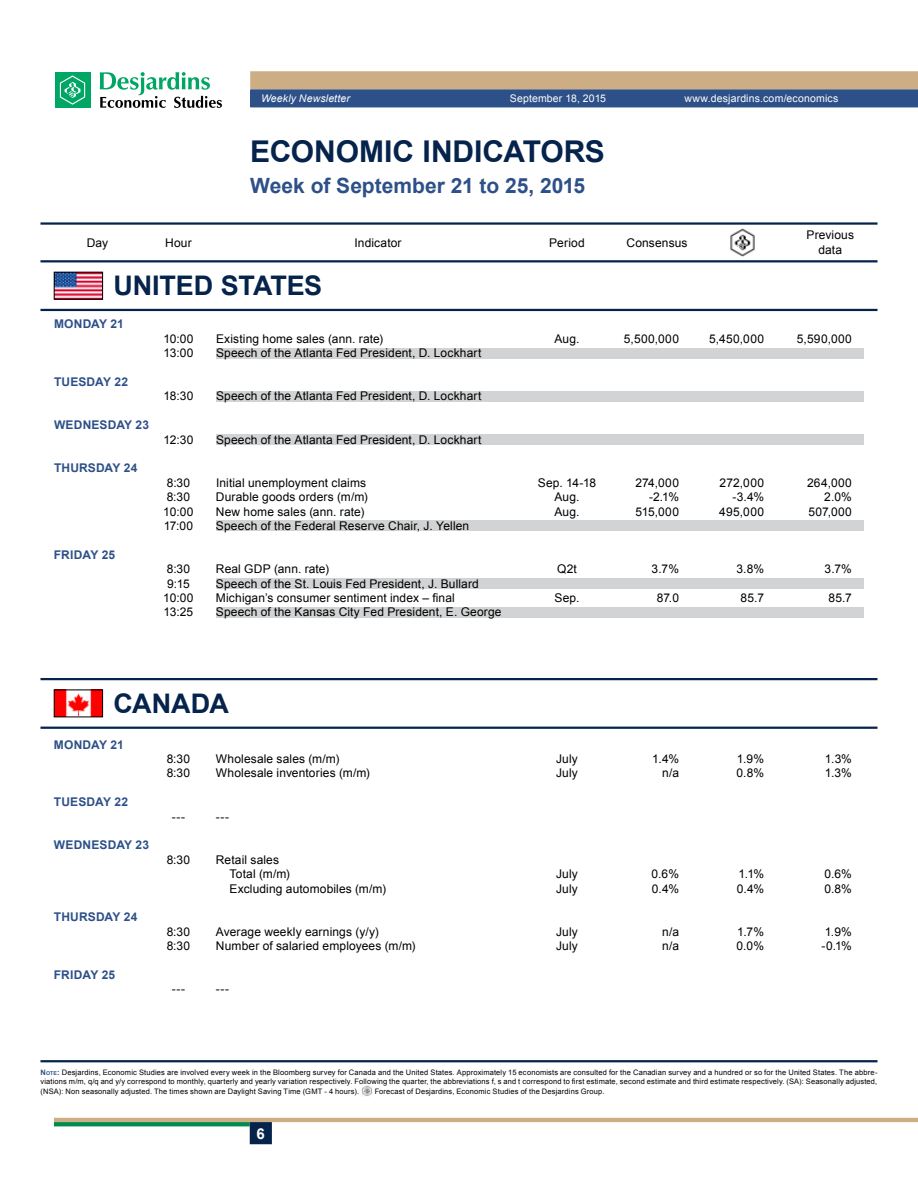
<style>
.page{position:relative;width:918px;height:1188px;background:#fff}
.page>*{position:absolute;margin:0;border:0;box-sizing:border-box;transform-origin:0 0}
.t1{font:700 30px "Arial";color:#05234b}
.t2{font:700 27px "Arial";color:#05234b}
.t3{font:700 21px "Arial";color:#2d5088}
.t4{font:700 15px "Arial";color:#fff}
.t5{font:12px/14.4px "Arial";letter-spacing:.01em;color:#000;text-align:center}
.t6{font:700 12px "Arial";letter-spacing:.02em;color:#2d5088}
.t7{font:10.5px "Arial";letter-spacing:.015em;color:#fff}
.t8{font:italic 10.5px "Arial";letter-spacing:.01em;color:#fff}
.t9{font:7.5px/9px "Arial";letter-spacing:.02em;color:#000;text-align:justify}
.s1{font-weight:700;color:#2d5088}
.s2{font-weight:700;font-size:5.25px;color:#2d5088}
</style>
<div class="page">
<hr style="left:54px;top:1118px;width:864px;height:4px;background:#cdae84">
<svg style="left:54px;top:1122px;width:196px;height:4px"></svg>
<div style="left:250px;top:1122px;width:22px;height:22px;background:#05234b;border:2px solid #05234b"></div>
<svg style="left:250px;top:71px;width:668px;height:36px;background:#7f8087"></svg>
<div style="left:55px;top:72px;width:35px;height:36px;background:#00a664"></div>
<svg style="left:60px;top:75px;width:25px;height:30px"></svg>
<svg style="left:100px;top:72px;width:122px;height:36px"></svg>
<img style="left:730px;top:228px;width:25px;height:29px">
<hr style="left:40px;top:222px;width:838px;height:3px;background:#05234b">
<hr style="left:40px;top:260px;width:838px;height:2px;background:#05234b">
<hr style="left:40px;top:309px;width:838px;height:2px;background:#05234b">
<img style="left:56px;top:274px;width:45px;height:23px">
<div style="left:54px;top:272px;width:49px;height:27px;border:1px solid #000"></div>
<hr style="left:40px;top:678px;width:838px;height:2px;background:#05234b">
<hr style="left:40px;top:727px;width:838px;height:2px;background:#05234b">
<img style="left:56px;top:692px;width:45px;height:23px">
<hr style="left:40px;top:1060px;width:838px;height:2px;background:#05234b">
<svg style="left:361px;top:1086px;width:12px;height:10px"></svg>
<div style="left:216px;top:607px;width:648px;height:11px;background:#d1d3d4"></div>
<div style="left:216px;top:578px;width:648px;height:11px;background:#d1d3d4"></div>
<div style="left:216px;top:521px;width:648px;height:10px;background:#d1d3d4"></div>
<div style="left:216px;top:434px;width:648px;height:11px;background:#d1d3d4"></div>
<div style="left:216px;top:391px;width:648px;height:11px;background:#d1d3d4"></div>
<div style="left:216px;top:348px;width:648px;height:11px;background:#d1d3d4"></div>
<p class="t8" style="left:261px;top:92px;width:91px">Weekly Newsletter</p>
<p class="t7" style="left:510px;top:92px;width:98px">September 18, 2015</p>
<p class="t7" style="left:684px;top:92px;width:156px">www.desjardins.com/economics</p>
<h1 class="t1" style="left:250px;top:132px;width:253px">ECONOMIC INDICAT</h1>
<h1 class="t1" style="left:540px;top:132px;width:44px">ORS</h1>
<h3 class="t3" style="left:250px;top:172px;width:337px">WEEK OF SEPTEMBER 21 TO 25, 2015</h3>
<p class="t5" style="left:87px;top:236px;width:23px">Day</p>
<p class="t5" style="left:165px;top:236px;width:28px">Hour</p>
<p class="t5" style="left:354px;top:236px;width:49px">Indicator</p>
<p class="t5" style="left:549px;top:236px;width:37px">Period</p>
<p class="t5" style="left:626px;top:236px;width:63px">Consensus</p>
<h2 class="t2" style="left:113px;top:268px;width:207px">UNITED STATES</h2>
<p class="t6" style="left:54px;top:316px;width:71px">MONDAY 21</p>
<p class="t5" style="left:807px;top:228px;width:49px">Previous data</p>
<p class="t6" style="left:54px;top:374px;width:34px">TU ESDA</p>
<p class="t6" style="left:103px;top:374px;width:26px">Y 22</p>
<p class="t6" style="left:54px;top:417px;width:55px">WEDNESDA</p>
<p class="t6" style="left:124px;top:417px;width:26px">Y 23</p>
<p class="t6" style="left:54px;top:460px;width:10px">THURSDA</p>
<p class="t6" style="left:113px;top:460px;width:26px">Y 24</p>
<p class="t6" style="left:54px;top:547px;width:63px">FRIDAY25</p>
<p class="t5" style="left:163px;top:332px;width:32px">10:00</p>
<p class="t5" style="left:216px;top:332px;width:169px">Existing home sales (ann. rate)</p>
<p class="t5" style="left:555px;top:332px;width:26px">Aug.</p>
<p class="t5" style="left:624px;top:332px;width:57px">5,500,000</p>
<p class="t5" style="left:709px;top:332px;width:57px">5,450,000</p>
<p class="t5" style="left:797px;top:332px;width:57px">5,590,000</p>
<p class="t5" style="left:163px;top:346px;width:32px">13:00</p>
<p class="t5" style="left:216px;top:346px;width:267px">Speech of the Atlanta Fed President, D. Lockhart</p>
<p class="t5" style="left:164px;top:389px;width:31px">18:30</p>
<p class="t5" style="left:216px;top:389px;width:267px">Speech of the Atlanta Fed President, D. Lockhart</p>
<p class="t5" style="left:164px;top:432px;width:31px">12:30</p>
<p class="t5" style="left:216px;top:432px;width:267px">Speech of the Atlanta Fed President, D. Lockhart</p>
<p class="t5" style="left:167px;top:476px;width:25px">8:30</p>
<p class="t5" style="left:216px;top:476px;width:152px">Initial unemployment claims</p>
<p class="t5" style="left:538px;top:476px;width:60px">Sep. 14-18</p>
<p class="t5" style="left:635px;top:476px;width:45px">274,000</p>
<p class="t5" style="left:720px;top:476px;width:46px">272,000</p>
<p class="t5" style="left:807px;top:476px;width:46px">264,000</p>
<p class="t5" style="left:167px;top:490px;width:25px">8:30</p>
<p class="t5" style="left:216px;top:490px;width:153px">Durable goods orders (m/m)</p>
<p class="t5" style="left:555px;top:490px;width:26px">Aug.</p>
<p class="t5" style="left:649px;top:490px;width:31px">-2.1%</p>
<p class="t5" style="left:732px;top:490px;width:33px">-3.4%</p>
<p class="t5" style="left:824px;top:490px;width:29px">2.0%</p>
<p class="t5" style="left:163px;top:504px;width:32px">10:00</p>
<p class="t5" style="left:216px;top:504px;width:150px">New home sales (ann. rate)</p>
<p class="t5" style="left:555px;top:504px;width:26px">Aug.</p>
<p class="t5" style="left:636px;top:504px;width:45px">515,000</p>
<p class="t5" style="left:719px;top:504px;width:46px">495,000</p>
<p class="t5" style="left:809px;top:504px;width:45px">507,000</p>
<p class="t5" style="left:164px;top:519px;width:31px">17:00</p>
<p class="t5" style="left:216px;top:519px;width:255px">Speech of the Federal Reserve Chair, J. Yellen</p>
<p class="t5" style="left:167px;top:562px;width:25px">8:30</p>
<p class="t5" style="left:216px;top:562px;width:115px">Real GDP (ann. rate)</p>
<p class="t5" style="left:557px;top:562px;width:21px">Q2t</p>
<p class="t5" style="left:652px;top:562px;width:29px">3.7%</p>
<p class="t5" style="left:736px;top:562px;width:29px">3.8%</p>
<p class="t5" style="left:825px;top:562px;width:29px">3.7%</p>
<p class="t5" style="left:167px;top:576px;width:24px">9:15</p>
<p class="t5" style="left:216px;top:576px;width:264px">Speech of the St. Louis Fed President, J. Bullard</p>
<p class="t5" style="left:163px;top:591px;width:32px">10:00</p>
<p class="t5" style="left:216px;top:591px;width:240px">Michigan’s consumer sentiment index – final</p>
<p class="t5" style="left:555px;top:591px;width:26px">Sep.</p>
<p class="t5" style="left:657px;top:591px;width:24px">87.0</p>
<p class="t5" style="left:741px;top:591px;width:25px">85.7</p>
<p class="t5" style="left:828px;top:591px;width:25px">85.7</p>
<p class="t5" style="left:164px;top:605px;width:31px">13:25</p>
<p class="t5" style="left:216px;top:605px;width:287px">Speech of the Kansas City Fed President, E. George</p>
<h2 class="t2" style="left:113px;top:686px;width:79px">CANADA</h2>
<p class="t6" style="left:54px;top:736px;width:71px">MONDAY 21</p>
<p class="t6" style="left:54px;top:794px;width:34px">TU ESDA</p>
<p class="t6" style="left:103px;top:794px;width:26px">Y 22</p>
<p class="t6" style="left:54px;top:837px;width:55px">WEDNESDA</p>
<p class="t6" style="left:124px;top:837px;width:26px">Y 23</p>
<p class="t6" style="left:54px;top:909px;width:10px">THURSDA</p>
<p class="t6" style="left:113px;top:909px;width:26px">Y 24</p>
<p class="t6" style="left:54px;top:967px;width:63px">FRIDAY25</p>
<p class="t5" style="left:167px;top:752px;width:25px">8:30</p>
<p class="t5" style="left:216px;top:752px;width:125px">Wholesale sales (m/m)</p>
<p class="t5" style="left:556px;top:752px;width:23px">July</p>
<p class="t5" style="left:652px;top:752px;width:28px">1.4%</p>
<p class="t5" style="left:737px;top:752px;width:29px">1.9%</p>
<p class="t5" style="left:825px;top:752px;width:29px">1.3%</p>
<p class="t5" style="left:167px;top:766px;width:25px">8:30</p>
<p class="t5" style="left:216px;top:766px;width:155px">Wholesale inventories (m/m)</p>
<p class="t5" style="left:556px;top:766px;width:23px">July</p>
<p class="t5" style="left:662px;top:766px;width:18px">n/a</p>
<p class="t5" style="left:736px;top:766px;width:29px">0.8%</p>
<p class="t5" style="left:825px;top:766px;width:29px">1.3%</p>
<p class="t5" style="left:172px;top:809px;width:15px">---</p>
<p class="t5" style="left:216px;top:809px;width:15px">---</p>
<p class="t5" style="left:167px;top:852px;width:25px">8:30</p>
<p class="t5" style="left:229px;top:852px;width:62px;text-align:left;text-indent:-14px">Retail sales<br>Total (m/m)</p>
<p class="t5" style="left:556px;top:867px;width:23px">July</p>
<p class="t5" style="left:651px;top:867px;width:29px">0.6%</p>
<p class="t5" style="left:739px;top:867px;width:27px">1.1%</p>
<p class="t5" style="left:824px;top:867px;width:29px">0.6%</p>
<p class="t5" style="left:229px;top:881px;width:158px">Excluding automobiles (m/m)</p>
<p class="t5" style="left:556px;top:881px;width:23px">July</p>
<p class="t5" style="left:652px;top:881px;width:29px">0.4%</p>
<p class="t5" style="left:737px;top:881px;width:29px">0.4%</p>
<p class="t5" style="left:824px;top:881px;width:29px">0.8%</p>
<p class="t5" style="left:167px;top:924px;width:25px">8:30</p>
<p class="t5" style="left:216px;top:924px;width:164px">Average weekly earnings (y/y)</p>
<p class="t5" style="left:556px;top:924px;width:23px">July</p>
<p class="t5" style="left:662px;top:924px;width:18px">n/a</p>
<p class="t5" style="left:737px;top:924px;width:28px">1.7%</p>
<p class="t5" style="left:825px;top:924px;width:29px">1.9%</p>
<p class="t5" style="left:167px;top:939px;width:25px">8:30</p>
<p class="t5" style="left:216px;top:939px;width:201px">Number of salaried employees (m/m)</p>
<p class="t5" style="left:556px;top:939px;width:23px">July</p>
<p class="t5" style="left:662px;top:939px;width:18px">n/a</p>
<p class="t5" style="left:736px;top:939px;width:29px">0.0%</p>
<p class="t5" style="left:821px;top:939px;width:32px">-0.1%</p>
<p class="t5" style="left:172px;top:982px;width:15px">---</p>
<p class="t5" style="left:216px;top:982px;width:15px">---</p>
<p class="t9" style="left:40px;top:1068px;width:838px"><span class="s1">N</span><span class="s2">ote</span><span class="s1">:</span> Desjardins, Economic Studies are involved every week in the Bloomberg survey for Canada and the United States. Approximately 15 economists are consulted for the Canadian survey and a hundred or so for the United States. The abbre&shy;viations m/m, q/q and y/y correspond to monthly, quarterly and yearly variation respectively. Following the quarter, the abbreviations f, s and t correspond to first estimate, second estimate and third estimate respectively. (SA): Seasonally adjusted, (NSA): Non seasonally adjusted. The times shown are Daylight Saving Time (GMT - 4 hours).</p>
<p class="t9" style="left:375px;top:1086px;width:231px">Forecast of Desjardins, Economic Studies of the Desjardins Group.</p>
<p class="t4" style="left:257px;top:1124px;width:10px">6</p>
</div>
